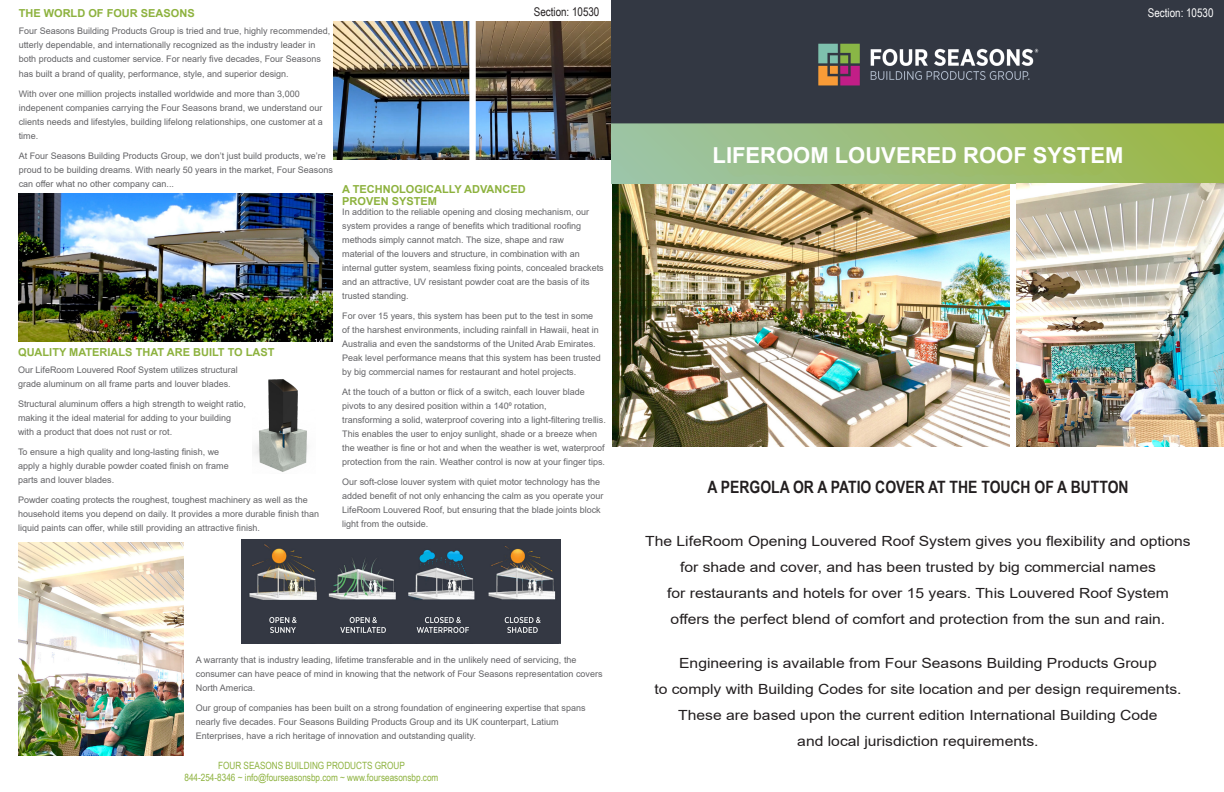
<style>
.page{position:relative;width:1224px;height:792px;background:#fff}
.page>*{position:absolute;margin:0;border:0;box-sizing:border-box;transform-origin:0 0}
.t1{font:700 22px "Arial";color:#fff}
.t2{font:700 17px "Arial Narrow";color:#231f20}
.t3{font:14px "Arial";color:#231f20;scale:1.12 1}
.t4{font:12px "Arial Narrow";color:#231f20}
.t5{font:12px "Arial Narrow";color:#fff}
.t6{font:700 11px "Arial";color:#8db23e}
.t7{font:10px "Arial Narrow";color:#8db23e}
.t8{font:9px/14px "Arial";color:#636366}
</style>
<div class="page">
<img style="left:333px;top:21px;width:279px;height:139px">
<img style="left:19px;top:194px;width:314px;height:147px">
<img style="left:612px;top:184px;width:398px;height:262px">
<img style="left:612px;top:0;width:612px;height:184px">
<img style="left:241px;top:539px;width:320px;height:105px">
<img style="left:254px;top:379px;width:54px;height:93px">
<img style="left:19px;top:543px;width:164px;height:213px">
<img style="left:1017px;top:184px;width:207px;height:262px">
<p class="t6" style="left:19px;top:5px;width:178px">THE WORLD OF FOUR SEASONS</p>
<p class="t8" style="left:19px;top:23px;width:313px">Four Seasons Building Products Group is tried and true, highly recommended, utterly dependable, and internationally recognized as the industry leader in both products and customer service. For nearly five decades, Four Seasons</p>
<p class="t8" style="left:19px;top:66px;width:271px">has built a brand of quality, performance, style, and superior design.</p>
<p class="t8" style="left:19px;top:86px;width:283px">With over one million projects installed worldwide and more than 3,000</p>
<p class="t8" style="left:19px;top:100px;width:306px;text-align:justify">indepenent companies carrying the Four Seasons brand, we understand our clients needs and lifestyles, building lifelong relationships, one customer at a time.</p>
<p class="t8" style="left:19px;top:148px;width:316px">At Four Seasons Building Products Group, we don’t just build products, we’re proud to be building dreams. With nearly 50 years in the market, Four Seasons can offer what no other company can...</p>
<p class="t6" style="left:18px;top:345px;width:258px">QUALITY MATERIALS THAT ARE BUILT TO LAST</p>
<p class="t8" style="left:18px;top:363px;width:221px">Our LifeRoom Louvered Roof System utilizes structural</p>
<p class="t8" style="left:18px;top:377px;width:214px">grade aluminum on all frame parts and louver blades.</p>
<p class="t8" style="left:18px;top:397px;width:229px">Structural aluminum offers a high strength to weight ratio,</p>
<p class="t8" style="left:18px;top:411px;width:215px">making it the ideal material for adding to your building</p>
<p class="t8" style="left:18px;top:425px;width:156px">with a product that does not rust or rot.</p>
<p class="t8" style="left:18px;top:445px;width:203px">To ensure a high quality and long-lasting finish, we</p>
<p class="t8" style="left:18px;top:459px;width:212px">apply a highly durable powder coated finish on frame</p>
<p class="t8" style="left:18px;top:473px;width:98px">parts and louver blades.</p>
<p class="t8" style="left:18px;top:493px;width:303px">Powder coating protects the roughest, toughest machinery as well as the household items you depend on daily. It provides a more durable finish than liquid paints can offer, while still providing an attractive finish.</p>
<p class="t4" style="left:534px;top:3px;width:67px">Section: 10530</p>
<p class="t5" style="left:1148px;top:4px;width:67px">Section: 10530</p>
<p class="t6" style="left:342px;top:182px;width:185px">A TECHNOLOGICALLY ADVANCED</p>
<p class="t6" style="left:342px;top:193px;width:96px">PROVEN SYSTEM</p>
<p class="t8" style="left:342px;top:205px;width:249px">In addition to the reliable opening and closing mechanism, our system provides a range of benefits which traditional roofing methods simply cannot match. The size, shape and raw</p>
<p class="t8" style="left:342px;top:247px;width:239px">material of the louvers and structure, in combination with an</p>
<p class="t8" style="left:342px;top:261px;width:263px">internal gutter system, seamless fixing points, concealed brackets and an attractive, UV resistant powder coat are the basis of its trusted standing.</p>
<p class="t8" style="left:342px;top:309px;width:260px">For over 15 years, this system has been put to the test in some of the harshest environments, including rainfall in Hawaii, heat in Australia and even the sandstorms of the United Arab Emirates.<br>Peak level performance means that this system has been trusted by big commercial names for restaurant and hotel projects.</p>
<p class="t8" style="left:342px;top:385px;width:244px">At the touch of a button or flick of a switch, each louver blade</p>
<p class="t8" style="left:342px;top:399px;width:206px">pivots to any desired position within a 140⁰ rotation,</p>
<p class="t8" style="left:342px;top:413px;width:265px">transforming a solid, waterproof covering into a light-filtering trellis.<br>This enables the user to enjoy sunlight, shade or a breeze when the weather is fine or hot and when the weather is wet, waterproof protection from the rain. Weather control is now at your finger tips.</p>
<p class="t8" style="left:342px;top:475px;width:263px">Our soft-close louver system with quiet motor technology has the added benefit of not only enhancing the calm as you operate your LifeRoom Louvered Roof, but ensuring that the blade joints block light from the outside.</p>
<p class="t1" style="left:713px;top:140px;width:412px">LIFEROOM LOUVERED ROOF SYSTEM</p>
<p class="t2" style="left:707px;top:474px;width:423px">A PERGOLA OR A PATIO COVER AT THE TOUCH OF A BUTTON</p>
<p class="t8" style="left:196px;top:653px;width:382px">A warranty that is industry leading, lifetime transferable and in the unlikely need of servicing, the</p>
<p class="t8" style="left:196px;top:667px;width:408px">consumer can have peace of mind in knowing that the network of Four Seasons representation covers<br>North America.</p>
<p class="t8" style="left:196px;top:701px;width:391px">Our group of companies has been built on a strong foundation of engineering expertise that spans nearly five decades. Four Seasons Building Products Group and its UK counterpart, Latium</p>
<p class="t8" style="left:196px;top:729px;width:282px">Enterprises, have a rich heritage of innovation and outstanding quality.</p>
<p class="t7" style="left:218px;top:758px;width:188px">FOUR SEASONS BUILDING PRODUCTS GROUP</p>
<p class="t7" style="left:184px;top:770px;width:256px">844-254-8346 ~ info@fourseasonsbp.com ~ www.fourseasonsbp.com</p>
<p class="t3" style="left:645px;top:531px;width:489px">The LifeRoom Opening Louvered Roof System gives you flexibility and options</p>
<p class="t3" style="left:680px;top:557px;width:426px">for shade and cover, and has been trusted by big commercial names</p>
<p class="t3" style="left:667px;top:583px;width:449px">for restaurants and hotels for over 15 years. This Louvered Roof System</p>
<p class="t3" style="left:671px;top:609px;width:443px">offers the perfect blend of comfort and protection from the sun and rain.</p>
<p class="t3" style="left:679px;top:653px;width:428px">Engineering is available from Four Seasons Building Products Group</p>
<p class="t3" style="left:654px;top:679px;width:472px">to comply with Building Codes for site location and per design requirements.</p>
<p class="t3" style="left:678px;top:705px;width:430px">These are based upon the current edition International Building Code</p>
<p class="t3" style="left:797px;top:731px;width:217px">and local jurisdiction requirements.</p>
</div>
